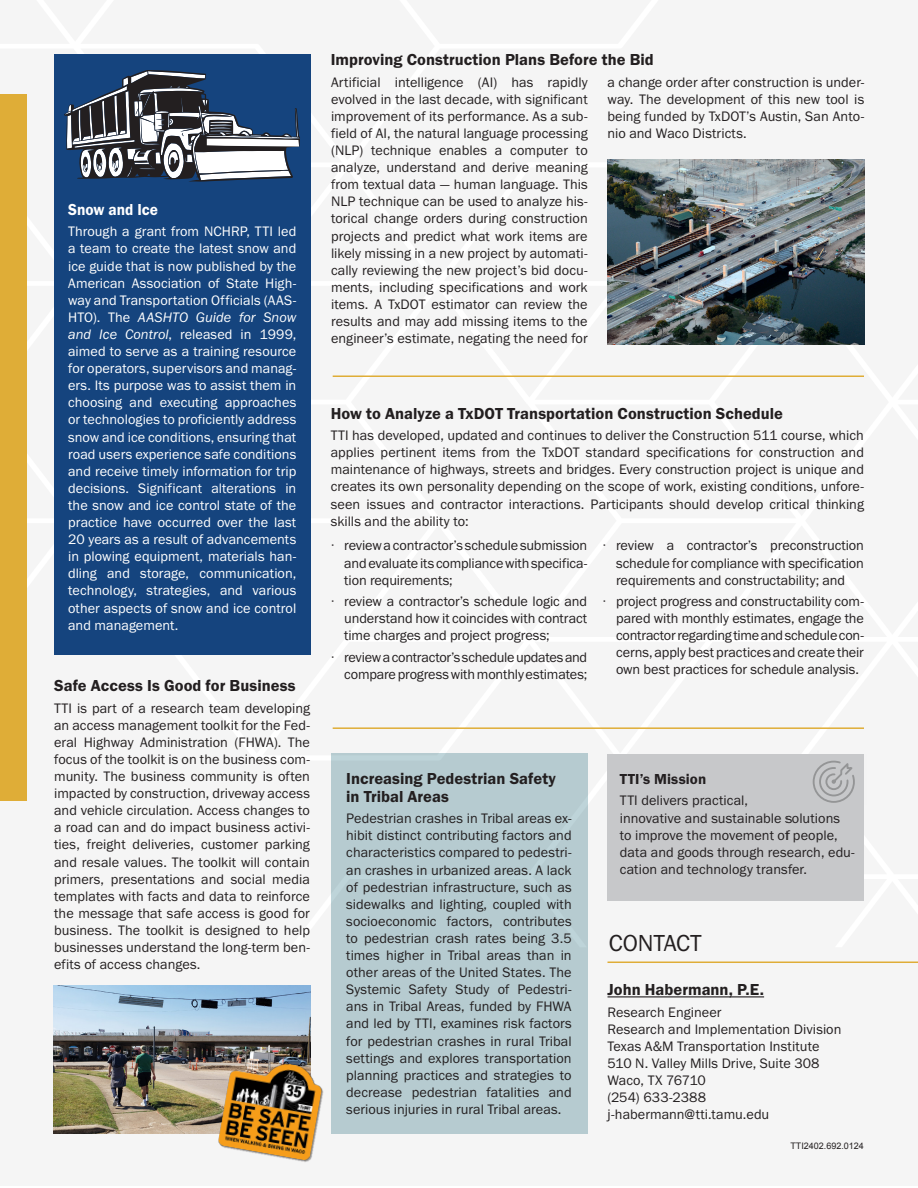
<style>
.page{position:relative;width:918px;height:1188px;background:#fff}
.page>*{position:absolute;margin:0;border:0;box-sizing:border-box;transform-origin:0 0}
.t1{font:24px "Franklin Gothic URW Boo";letter-spacing:-.005em;color:#231f20}
.head{font:16.5px/18px "Franklin Gothic URW Dem";color:#231f20}
.head-2{font:16.5px "Franklin Gothic URW Dem";color:#fff;scale:.93 1}
.head-3{font:15px "Franklin Gothic URW Dem";letter-spacing:.01em;color:#231f20}
.t2{font:14.25px/17.1px "Franklin Gothic URW Boo";color:#231f20;text-align:justify}
.t3{font:14.25px/17.1px "Franklin Gothic URW Boo";letter-spacing:.005em;color:#fff;text-align:justify}
.t4{font:9px "Arial";color:#231f20}
.s1{font-family:"Franklin Gothic URW Boo Ita"}
.s2{font-family:"Arial"}
</style>
<div class="page">
<div style="left:0;top:0;width:918px;height:1186px;background:#f5f5f5"></div>
<div style="left:331px;top:754px;width:257px;height:380px;background:#b6cbd0"></div>
<hr style="left:608px;top:996px;width:156px;height:1px;background:#231f20">
<img style="left:54px;top:986px;width:256px;height:147px">
<hr style="left:608px;top:962px;width:310px;height:1px;background:#dfad37">
<hr style="left:333px;top:375px;width:531px;height:2px;background:#dfad37">
<hr style="left:333px;top:727px;width:531px;height:2px;background:#dfad37">
<img style="left:608px;top:160px;width:256px;height:185px">
<div style="left:608px;top:754px;width:256px;height:146px;background:#c7c8ca"></div>
<div style="left:806px;top:754px;width:61px;height:51px;background:#c7c8ca"></div>
<svg style="left:812px;top:759px;width:55px;height:46px"></svg>
<div style="left:54px;top:54px;width:256px;height:600px;background:#15447e"></div>
<svg style="left:64px;top:70px;width:236px;height:112px"></svg>
<img style="left:217px;top:1054px;width:107px;height:108px">
<div style="left:0;top:94px;width:27px;height:707px;background:#dfad37"></div>
<h1 class="head-2" style="left:68px;top:199px;width:98px">Snow and Ice</h1>
<p class="t3" style="left:68px;top:223px;width:230px">Through a grant from NCHRP, TTI led a team to create the latest snow and ice guide that is now published by the American Association of State High&shy;way and Transportation Officials (AAS-HTO). The <span class="s1">AASHTO Guide for Snow and Ice Control</span>, released in 1999, aimed to serve as a training resource for operators, supervisors and manag&shy;ers. Its purpose was to assist them in choosing and executing approaches or technologies to proficiently address snow and ice conditions, ensuring that road users experience safe conditions and receive timely information for trip decisions. Significant alterations in the snow and ice control state of the practice have occurred over the last 20 years as a result of advancements in plowing equipment, materials han&shy;dling and storage, communication, technology, strategies, and various other aspects of snow and ice control and management.</p>
<h1 class="head" style="left:54px;top:676px;width:243px">Safe Access Is Good for Business</h1>
<p class="t2" style="left:54px;top:699px;width:257px">TTI is part of a research team developing an access management toolkit for the Fed&shy;eral Highway Administration (FHWA). The focus of the toolkit is on the business com&shy;munity. The business community is often impacted by construction, driveway access and vehicle circulation. Access changes to a road can and do impact business activi&shy;ties, freight deliveries, customer parking and resale values. The toolkit will contain primers, presentations and social media templates with facts and data to reinforce the message that safe access is good for business. The toolkit is designed to help businesses understand the long-term ben&shy;efits of access changes.</p>
<h1 class="head" style="left:331px;top:50px;width:325px">Improving Construction Plans Before the Bid</h1>
<p class="t2" style="left:331px;top:73px;width:258px">Artificial intelligence (AI) has rapidly evolved in the last decade, with significant improvement of its performance. As a sub&shy;field of AI, the natural language processing (NLP) technique enables a computer to analyze, understand and derive meaning from textual data — human language. This NLP technique can be used to analyze his&shy;torical change orders during construction projects and predict what work items are likely missing in a new project by automati&shy;cally reviewing the new project’s bid docu&shy;ments, including specifications and work items. A TxDOT estimator can review the results and may add missing items to the engineer’s estimate, negating the need for</p>
<p class="t2" style="left:608px;top:73px;width:258px">a change order after construction is under&shy;way. The development of this new tool is being funded by TxDOT’s Austin, San Anto&shy;nio and Waco Districts.</p>
<h1 class="head" style="left:331px;top:404px;width:454px">How to Analyze a TxDOT Transportation Construction Schedule</h1>
<p class="t2" style="left:331px;top:427px;width:535px">TTI has developed, updated and continues to deliver the Construction 511 course, which applies pertinent items from the TxDOT standard specifications for construction and maintenance of highways, streets and bridges. Every construction project is unique and creates its own personality depending on the scope of work, existing conditions, unfore&shy;seen issues and contractor interactions. Participants should develop critical thinking skills and the ability to:</p>
<p class="t2" style="left:344px;top:537px;width:245px;text-indent:-13px"><span class="s2">∙</span> review a contractor’s schedule submission and evaluate its compliance with specifica&shy;tion requirements;</p>
<p class="t2" style="left:344px;top:592px;width:245px;text-indent:-13px"><span class="s2">∙</span> review a contractor’s schedule logic and understand how it coincides with contract time charges and project progress;</p>
<p class="t2" style="left:331px;top:648px;width:258px;text-align:right"><span class="s2">∙</span> review a contractor’s schedule updates and compare progress with monthly estimates;</p>
<p class="t2" style="left:616px;top:537px;width:249px;text-indent:-13px"><span class="s2">∙</span> review a contractor’s preconstruction schedule for compliance with specification requirements and constructability; and</p>
<p class="t2" style="left:616px;top:592px;width:249px;text-indent:-13px"><span class="s2">∙</span> project progress and constructability com&shy;pared with monthly estimates, engage the contractor regarding time and schedule con&shy;cerns, apply best practices and create their own best practices for schedule analysis.</p>
<h1 class="head" style="left:346px;top:769px;width:211px">Increasing Pedestrian Safety in Tribal Areas</h1>
<p class="t2" style="left:346px;top:810px;width:227px">Pedestrian crashes in Tribal areas ex&shy;hibit distinct contributing factors and characteristics compared to pedestri&shy;an crashes in urbanized areas. A lack of pedestrian infrastructure, such as sidewalks and lighting, coupled with socioeconomic factors, contributes to pedestrian crash rates being 3.5 times higher in Tribal areas than in other areas of the United States. The Systemic Safety Study of Pedestri&shy;ans in Tribal Areas, funded by FHWA and led by TTI, examines risk factors for pedestrian crashes in rural Tribal settings and explores transportation planning practices and strategies to decrease pedestrian fatalities and serious injuries in rural Tribal areas.</p>
<h1 class="head-3" style="left:620px;top:770px;width:88px">TTI’s Mission</h1>
<p class="t2" style="left:620px;top:792px;width:237px;text-align:left">TTI delivers practical,<br>innovative and sustainable solutions to improve the movement of people, data and goods through research, edu&shy;cation and technology transfer.</p>
<h1 class="t1" style="left:609px;top:928px;width:94px">CONTACT</h1>
<p class="head" style="left:608px;top:980px;width:158px">John Habermann, P.E.</p>
<p class="t2" style="left:608px;top:1003px;width:235px;text-align:left">Research Engineer<br>Research and Implementation Division<br>Texas A&amp;M Transportation Institute<br>510 N. Valley Mills Drive, Suite 308<br>Waco, TX 76710<br>(254) 633-2388 j-habermann@tti.tamu.edu</p>
<p class="t4" style="left:790px;top:1140px;width:75px">TTI2402.692.0124</p>
</div>
